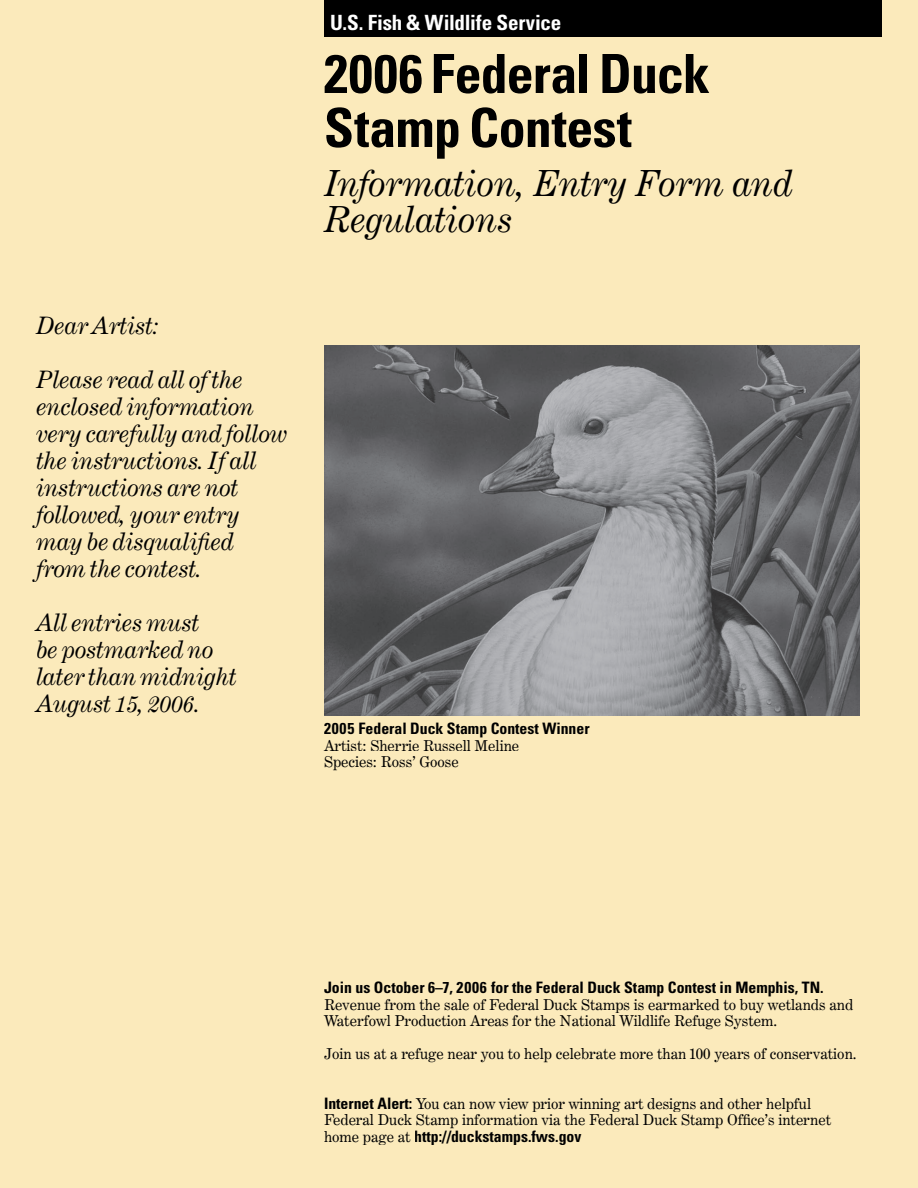
<style>
.page{position:relative;width:918px;height:1188px;background:#fbeabb}
.page>*{position:absolute;margin:0;border:0;box-sizing:border-box;transform-origin:0 0}
.t1{font:700 condensed 54px/54px "Univers";letter-spacing:-.01em;color:#000}
.t2{font:italic 36px/36px "Century Expanded BT";letter-spacing:-.005em;color:#000}
.t3{font:italic 24px/27px "Century Expanded BT";letter-spacing:-.01em;color:#000}
.t4{font:700 condensed 21px "Univers";letter-spacing:-.01em;color:#fff}
.t5{font:700 condensed 15.75px "Univers";color:#000}
.t6{font:15px/16.5px "Century Expanded BT";color:#000}
.s1{font-family:"Univers";font-weight:700;font-stretch:condensed;font-size:15.75px}
.s2{font-family:"Century Expanded BT";font-weight:400;font-stretch:normal;font-size:15px}
</style>
<div class="page">
<div style="left:324px;top:0;width:558px;height:36px;background:#000"></div>
<img style="left:324px;top:345px;width:536px;height:370px">
<h3 class="t3" style="left:36px;top:311px;width:125px">Dear Artist:</h3>
<h3 class="t3" style="left:36px;top:365px;width:253px">Please read all of the enclosed information very carefully and follow the instructions. If all instructions are not followed, your entry may be disqualified from the contest.</h3>
<h3 class="t3" style="left:36px;top:608px;width:202px">All entries must<br>be postmarked no later than midnight<br>August 15, 2006.</h3>
<h3 class="t4" style="left:330px;top:10px;width:233px">U.S. Fish &amp; Wildlife Service</h3>
<h1 class="t1" style="left:324px;top:47px;width:387px">2006 Federal Duck<br>Stamp Contest</h1>
<h2 class="t2" style="left:324px;top:165px;width:470px">Information, Entry Form and<br>Regulations</h2>
<p class="t5" style="left:324px;top:719px;width:267px">2005 Federal Duck Stamp Contest Winner</p>
<p class="t6" style="left:324px;top:737px;width:197px">Artist: Sherrie Russell Meline<br>Species: Ross’ Goose</p>
<p class="t5" style="left:324px;top:978px;width:501px">Join us October 6–7, 2006 for the Federal Duck Stamp Contest in Memphis, TN.</p>
<p class="t6" style="left:324px;top:996px;width:531px">Revenue from the sale of Federal Duck Stamps is earmarked to buy wetlands and<br>Waterfowl Production Areas for the National Wildlife Refuge System.</p>
<p class="t6" style="left:324px;top:1045px;width:534px">Join us at a refuge near you to help celebrate more than 100 years of conservation.</p>
<p class="t6" style="left:324px;top:1095px;width:509px"><span class="s1">Internet Alert:</span> You can now view prior winning art designs and other helpful<br>Federal Duck Stamp information via the Federal Duck Stamp Office’s internet</p>
<p class="t5" style="left:324px;top:1126px;width:259px"><span class="s2">home page at</span> http://duckstamps.fws.gov</p>
</div>
